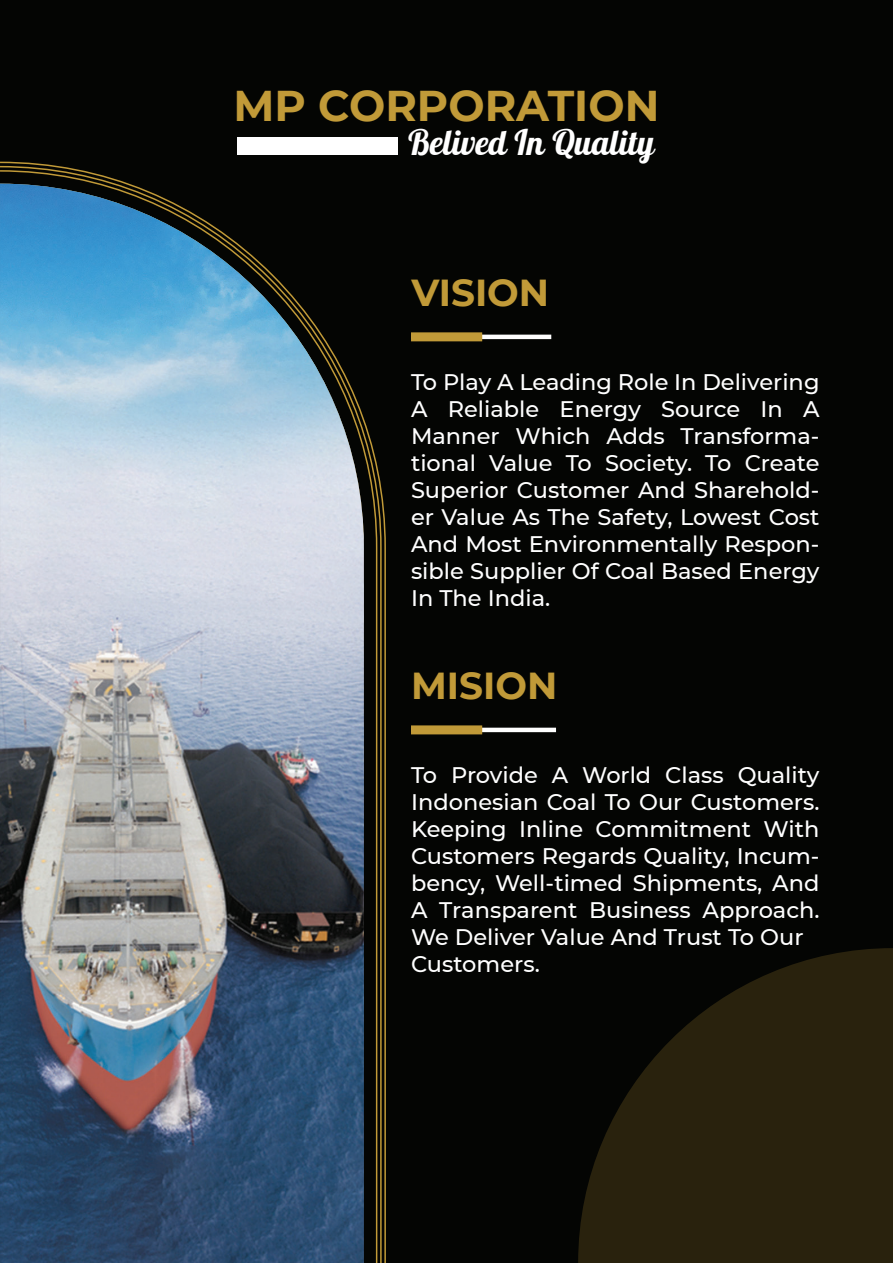
<style>
.page{position:relative;width:893px;height:1263px;background:#040503}
.page>*{position:absolute;margin:0;border:0;box-sizing:border-box;transform-origin:0 0}
.t1{font:700 42.9px "Montserrat";color:#c19a38}
.t2{font:700 37.5px "Montserrat";color:#c19a38}
.t3{font:34.35px "Pattaya";color:#fff}
.t4{font:500 22.5px/27px "Montserrat";color:#fff;text-align:justify}
</style>
<div class="page">
<svg style="left:578px;top:948px;width:315px;height:315px;fill:#29220d"></svg>
<svg style="left:0;top:169px;width:378px;height:1094px"></svg>
<hr style="left:411px;top:335px;width:140px;height:4px;background:#fff">
<div style="left:411px;top:332px;width:71px;height:9px;background:#c19a38"></div>
<hr style="left:411px;top:728px;width:145px;height:4px;background:#fff">
<div style="left:411px;top:725px;width:71px;height:9px;background:#c19a38"></div>
<div style="left:237px;top:138px;width:161px;height:17px;background:#fff"></div>
<img style="left:0;top:184px;width:364px;height:1079px">
<h1 class="t1" style="left:234px;top:75px;width:427px">MP CORPORATION</h1>
<h3 class="t3" style="left:408px;top:120px;width:248px">Belived In Quality</h3>
<h2 class="t2" style="left:411px;top:266px;width:139px">VISION</h2>
<p class="t4" style="left:411px;top:367px;width:410px">To Play A Leading Role In Delivering A Reliable Energy Source In A Manner Which Adds Transforma&shy;tional Value To Society. To Create Superior Customer And Sharehold&shy;er Value As The Safety, Lowest Cost And Most Environmentally Respon&shy;sible Supplier Of Coal Based Energy In The India.</p>
<h2 class="t2" style="left:411px;top:659px;width:148px">MISION</h2>
<p class="t4" style="left:411px;top:760px;width:410px;text-align:left">To Provide A World Class Quality<br>Indonesian Coal To Our Customers.<br>Keeping Inline Commitment With<br>Customers Regards Quality, Incum&shy;bency, Well-timed Shipments, And<br>A Transparent Business Approach.<br>We Deliver Value And Trust To Our<br>Customers.</p>
</div>
